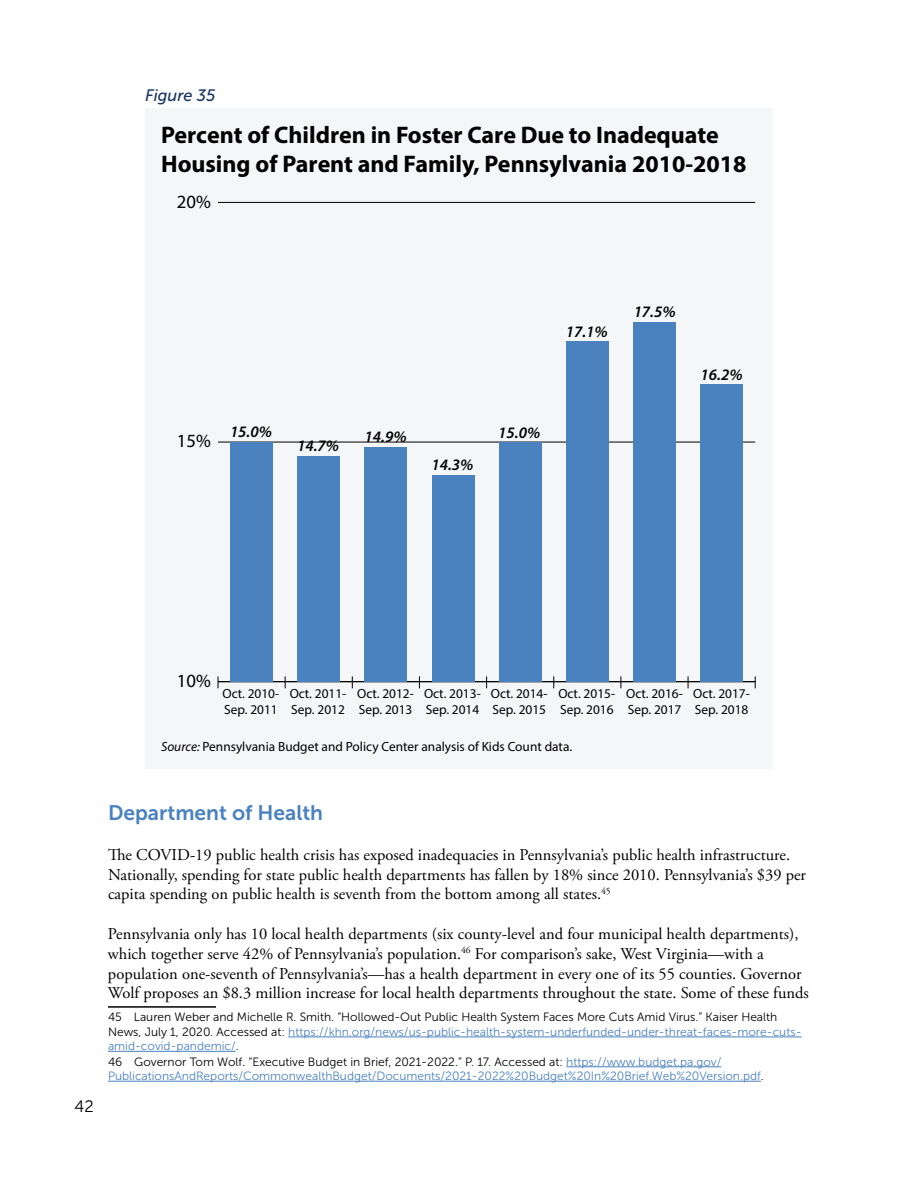
<style>
.page{position:relative;width:918px;height:1188px;background:#fff}
.page>*{position:absolute;margin:0;border:0;box-sizing:border-box;transform-origin:0 0}
.t1{font:700 24px/28.8px "Myriad Pro";color:#000}
.t2{font:21px "Museo Sans 700";color:#4a81bf}
.t3{font:18.75px "Myriad Pro";color:#000}
.t4{font:16.5px/19.8px "Adobe Garamond Pro";color:#000}
.t5{font:italic 16.5px "Museo Sans 500";color:#183661}
.t6{font:16.5px "Museo Sans 300";color:#000}
.t7{font:italic 600 16.05px "Myriad Pro";color:#000}
.t8{font:13.35px/16px "Myriad Pro";color:#000}
.t9{font:12px/14.7px "Museo Sans 300";color:#4a81bf}
.s1{font-style:italic}
.s2{color:#000}
</style>
<div class="page">
<hr style="left:108px;top:1006px;width:108px;height:2px;background:#000">
<hr style="left:288px;top:1037px;width:514px;height:1px;background:#4a81bf">
<hr style="left:108px;top:1051px;width:128px;height:1px;background:#4a81bf">
<hr style="left:566px;top:1066px;width:155px;height:1px;background:#4a81bf">
<hr style="left:108px;top:1081px;width:653px;height:1px;background:#4a81bf">
<div style="left:145px;top:108px;width:628px;height:660px;background:#f5f6f7"></div>
<svg style="left:755px;top:676px;width:1px;height:12px"></svg>
<hr style="left:218px;top:681px;width:537px;height:1px;background:#000">
<hr style="left:218px;top:442px;width:537px;height:1px;background:#000">
<hr style="left:218px;top:202px;width:537px;height:1px;background:#000">
<div style="left:230px;top:442px;width:43px;height:240px;background:#4a81bf"></div>
<div style="left:297px;top:456px;width:43px;height:226px;background:#4a81bf"></div>
<div style="left:364px;top:447px;width:43px;height:235px;background:#4a81bf"></div>
<div style="left:432px;top:476px;width:43px;height:206px;background:#4a81bf"></div>
<div style="left:499px;top:442px;width:43px;height:240px;background:#4a81bf"></div>
<div style="left:566px;top:341px;width:43px;height:341px;background:#4a81bf"></div>
<div style="left:633px;top:322px;width:43px;height:360px;background:#4a81bf"></div>
<div style="left:700px;top:385px;width:43px;height:297px;background:#4a81bf"></div>
<p class="t5" style="left:145px;top:86px;width:72px">Figure 35</p>
<h1 class="t1" style="left:161px;top:119px;width:587px">Percent of Children in Foster Care Due to Inadequate<br>Housing of Parent and Family, Pennsylvania 2010-2018</h1>
<p class="t3" style="left:177px;top:190px;width:35px">20%</p>
<p class="t7" style="left:566px;top:322px;width:43px">17.1%</p>
<p class="t3" style="left:177px;top:429px;width:35px">15%</p>
<p class="t7" style="left:230px;top:421px;width:43px">15.0%</p>
<p class="t7" style="left:297px;top:436px;width:43px">14.7%</p>
<p class="t7" style="left:365px;top:426px;width:43px">14.9%</p>
<p class="t7" style="left:432px;top:455px;width:43px">14.3%</p>
<p class="t7" style="left:498px;top:422px;width:43px">15.0%</p>
<p class="t7" style="left:634px;top:301px;width:43px">17.5%</p>
<p class="t7" style="left:701px;top:364px;width:43px">16.2%</p>
<p class="t3" style="left:177px;top:669px;width:35px">10%</p>
<p class="t8" style="left:223px;top:685px;width:58px">Oct. 2010-<br>Sep. 2011</p>
<p class="t8" style="left:491px;top:685px;width:58px">Oct. 2014-<br>Sep. 2015</p>
<p class="t8" style="left:558px;top:685px;width:58px">Oct. 2015-<br>Sep. 2016</p>
<p class="t8" style="left:626px;top:685px;width:58px">Oct. 2016-<br>Sep. 2017</p>
<p class="t8" style="left:693px;top:685px;width:58px">Oct. 2017-<br>Sep. 2018</p>
<p class="t8" style="left:290px;top:685px;width:58px">Oct. 2011-<br>Sep. 2012</p>
<p class="t8" style="left:357px;top:685px;width:58px">Oct. 2012-<br>Sep. 2013</p>
<p class="t8" style="left:424px;top:685px;width:58px">Oct. 2013-<br>Sep. 2014</p>
<p class="t8" style="left:161px;top:739px;width:413px"><span class="s1">Source:</span> Pennsylvania Budget and Policy Center analysis of Kids Count data.</p>
<p class="t6" style="left:75px;top:1098px;width:21px">42</p>
<p class="t2" style="left:108px;top:801px;width:217px">Department of Health</p>
<p class="t4" style="left:108px;top:845px;width:700px">The COVID-19 public health crisis has exposed inadequacies in Pennsylvania’s public health infrastructure.<br>Nationally, spending for state public health departments has fallen by 18% since 2010. Pennsylvania’s $39 per capita spending on public health is seventh from the bottom among all states.<sup>45</sup></p>
<p class="t4" style="left:108px;top:924px;width:702px">Pennsylvania only has 10 local health departments (six county-level and four municipal health departments), which together serve 42% of Pennsylvania’s population.<sup>46</sup> For comparison’s sake, West Virginia—with a population one-seventh of Pennsylvania’s—has a health department in every one of its 55 counties. Governor Wolf proposes an $8.3 million increase for local health departments throughout the state. Some of these funds</p>
<p class="t9" style="left:108px;top:1010px;width:695px"><span class="s2">45 Lauren Weber and Michelle R. Smith. “Hollowed-Out Public Health System Faces More Cuts Amid Virus.” Kaiser Health News, July 1, 2020. Accessed at:</span> https://khn.org/news/us-public-health-system-underfunded-under-threat-faces-more-cuts&shy;amid-covid-pandemic/<span class="s2">.<br>46 Governor Tom Wolf. “Executive Budget in Brief, 2021-2022.” P. 17. Accessed at:</span> https://www.budget.pa.gov/ PublicationsAndReports/CommonwealthBudget/Documents/2021-2022%20Budget%20In%20Brief.Web%20Version.pdf<span class="s2">.</span></p>
</div>
